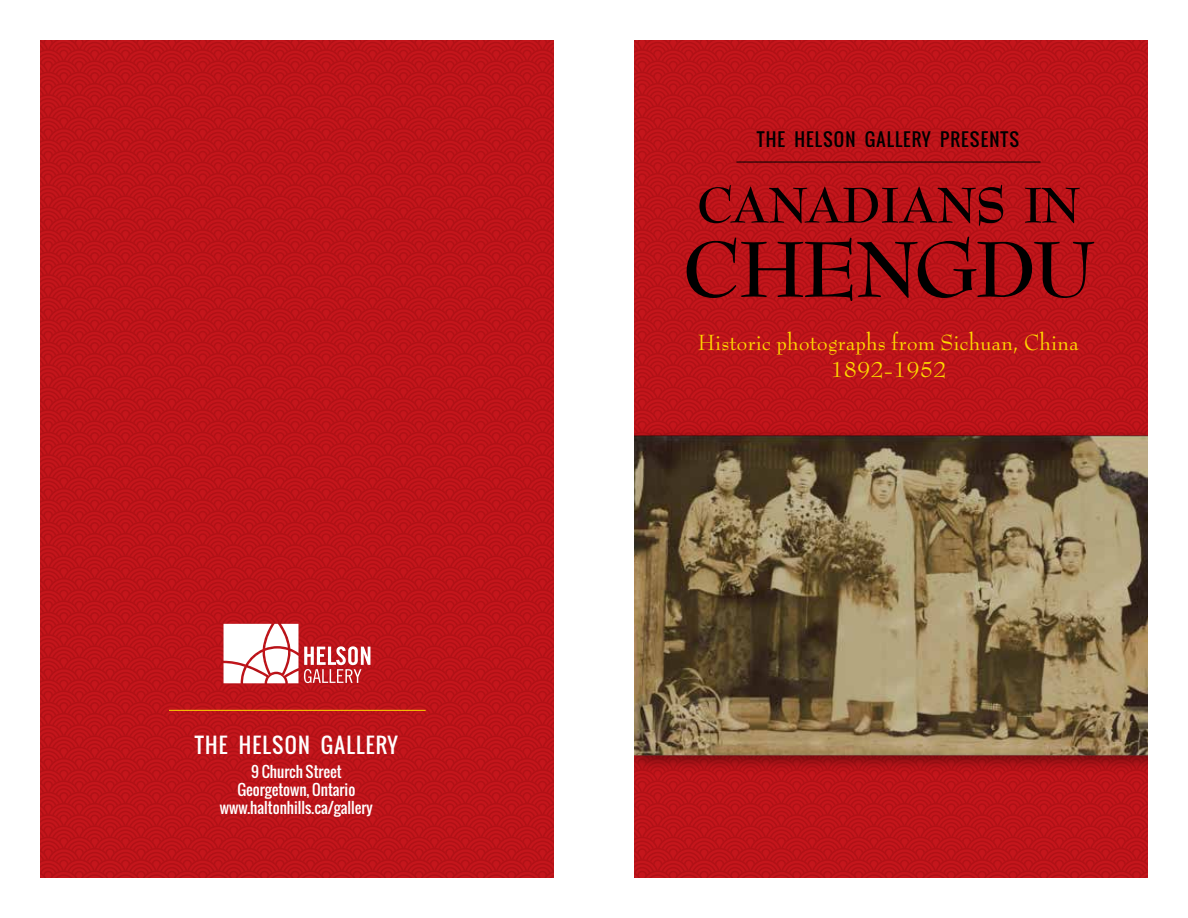
<style>
.page{position:relative;width:1188px;height:918px;background:#fff}
.page>*{position:absolute;margin:0;border:0;box-sizing:border-box;transform-origin:0 0}
.t1{font:700 85.8px "Bernhard Modern";letter-spacing:-.03em;color:#000}
.t2{font:700 54.3px "Bernhard Modern";letter-spacing:-.04em;color:#000}
.t3{font:24px/27px "Bernhard Modern";color:#ffd800;text-align:center}
.t4{font:21px "Oswald";letter-spacing:.06em;color:#fff}
.t5{font:18px "Oswald";letter-spacing:.06em;color:#000}
.t6{font:15px/18px "Oswald";color:#fff;text-align:center}
</style>
<div class="page">
<div style="left:634px;top:40px;width:514px;height:838px;background:#bd1419"></div>
<hr style="left:736px;top:162px;width:305px;height:1px;background:#000">
<img style="left:634px;top:422px;width:514px;height:357px">
<img style="left:634px;top:434px;width:514px;height:321px">
<div style="left:40px;top:40px;width:514px;height:838px;background:#bd1419"></div>
<svg style="left:304px;top:646px;width:66px;height:37px"></svg>
<svg style="left:224px;top:624px;width:74px;height:59px;background:#f4dbdc"></svg>
<hr style="left:169px;top:710px;width:257px;height:1px;background:#ffd800">
<h3 class="t4" style="left:195px;top:729px;width:205px">THE HELSON GALLERY</h3>
<p class="t6" style="left:220px;top:763px;width:154px">9 Church Street<br>Georgetown, Ontario www.haltonhills.ca/gallery</p>
<p class="t5" style="left:757px;top:125px;width:264px">THE HELSON GALLERY PRESENTS</p>
<h2 class="t2" style="left:697px;top:177px;width:385px">CANADIANS IN</h2>
<h1 class="t1" style="left:683px;top:225px;width:415px">CHENGDU</h1>
<h3 class="t3" style="left:698px;top:329px;width:383px">Historic photographs from Sichuan, China<br>1892-1952</h3>
</div>
